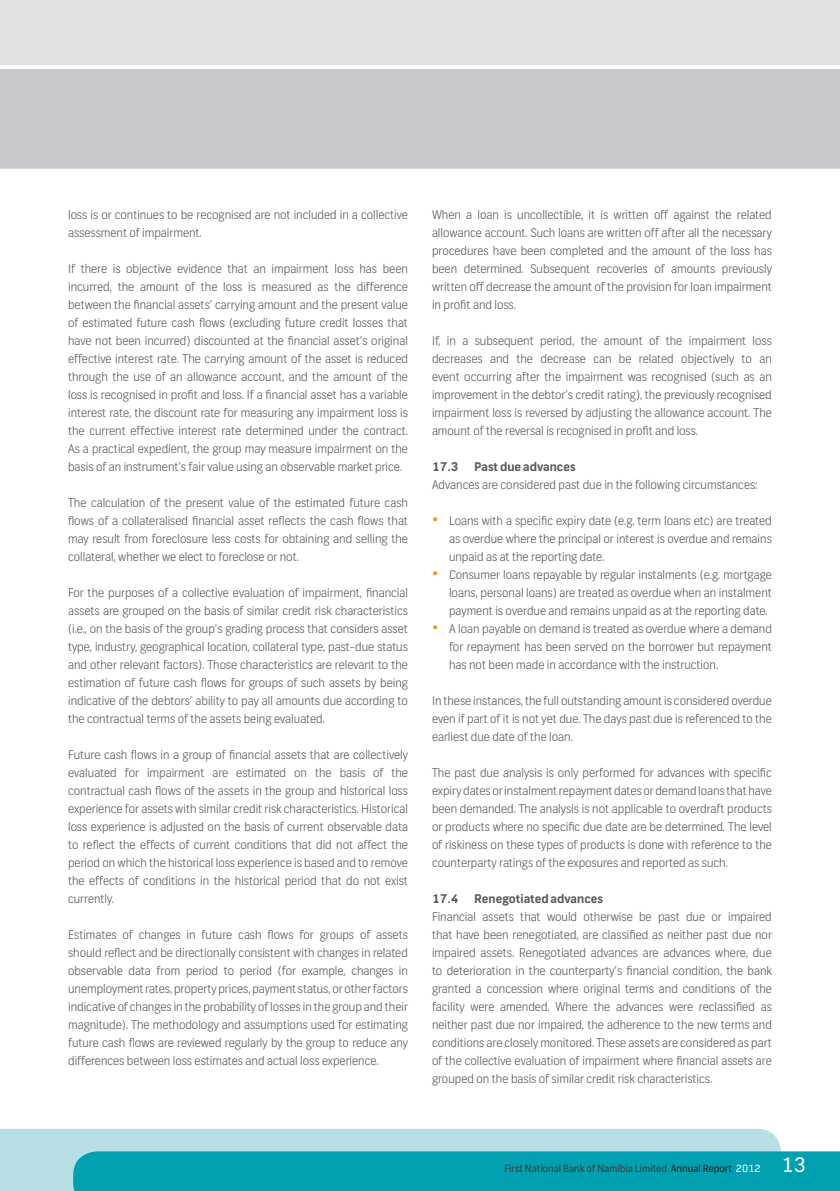
<style>
.page{position:relative;width:840px;height:1191px;background:#fff}
.page>*{position:absolute;margin:0;border:0;box-sizing:border-box;transform-origin:0 0}
.bodycopy{font:300 12px/18px "FNB Sans";color:#57585a;text-align:justify}
.bodycopy_bold{font:700 12px "FNB Sans";color:#57585a}
.t1{font:10px "FNB Sans";color:#3e3e3f}
.s1{font-size:18px;color:#f7931d}
.s2{color:#231f20}
.s3{color:#fff}
.s4{font-size:20px;color:#fff}
</style>
<div class="page">
<svg style="left:0;top:0;width:839px;height:169px;background:#d0d2d4"></svg>
<div style="left:0;top:1129px;width:780px;height:62px;background:#b8dfe6"></div>
<div style="left:73px;top:1151px;width:766px;height:40px;background:#00a0b0"></div>
<hr style="left:0;top:65px;width:839px;height:4px;background:#fff">
<p class="bodycopy" style="left:68px;top:206px;width:341px">loss is or continues to be recognised are not included in a collective assessment of impairment.</p>
<p class="bodycopy" style="left:68px;top:260px;width:341px">If there is objective evidence that an impairment loss has been incurred, the amount of the loss is measured as the difference between the financial assets’ carrying amount and the present value of estimated future cash flows (excluding future credit losses that have not been incurred) discounted at the financial asset’s original effective interest rate. The carrying amount of the asset is reduced through the use of an allowance account, and the amount of the loss is recognised in profit and loss. If a financial asset has a variable interest rate, the discount rate for measuring any impairment loss is the current effective interest rate determined under the contract.<br>As a practical expedient, the group may measure impairment on the basis of an instrument’s fair value using an observable market price.</p>
<p class="bodycopy" style="left:68px;top:494px;width:341px">The calculation of the present value of the estimated future cash flows of a collateralised financial asset reflects the cash flows that may result from foreclosure less costs for obtaining and selling the collateral, whether we elect to foreclose or not.</p>
<p class="bodycopy" style="left:68px;top:584px;width:341px">For the purposes of a collective evaluation of impairment, financial assets are grouped on the basis of similar credit risk characteristics (i.e., on the basis of the group’s grading process that considers asset type, industry, geographical location, collateral type, past-due status and other relevant factors). Those characteristics are relevant to the estimation of future cash flows for groups of such assets by being indicative of the debtors’ ability to pay all amounts due according to the contractual terms of the assets being evaluated.</p>
<p class="bodycopy" style="left:68px;top:746px;width:341px">Future cash flows in a group of financial assets that are collectively evaluated for impairment are estimated on the basis of the contractual cash flows of the assets in the group and historical loss experience for assets with similar credit risk characteristics. Historical loss experience is adjusted on the basis of current observable data to reflect the effects of current conditions that did not affect the period on which the historical loss experience is based and to remove the effects of conditions in the historical period that do not exist currently.</p>
<p class="bodycopy" style="left:68px;top:926px;width:341px">Estimates of changes in future cash flows for groups of assets should reflect and be directionally consistent with changes in related observable data from period to period (for example, changes in unemployment rates, property prices, payment status, or other factors indicative of changes in the probability of losses in the group and their magnitude). The methodology and assumptions used for estimating future cash flows are reviewed regularly by the group to reduce any differences between loss estimates and actual loss experience.</p>
<p class="bodycopy" style="left:432px;top:206px;width:341px">When a loan is uncollectible, it is written off against the related allowance account. Such loans are written off after all the necessary procedures have been completed and the amount of the loss has been determined. Subsequent recoveries of amounts previously written off decrease the amount of the provision for loan impairment in profit and loss.</p>
<p class="bodycopy" style="left:432px;top:332px;width:341px">If, in a subsequent period, the amount of the impairment loss decreases and the decrease can be related objectively to an event occurring after the impairment was recognised (such as an improvement in the debtor’s credit rating), the previously recognised impairment loss is reversed by adjusting the allowance account. The amount of the reversal is recognised in profit and loss.</p>
<p class="bodycopy_bold" style="left:432px;top:459px;width:28px">17.3</p>
<p class="bodycopy_bold" style="left:474px;top:459px;width:102px">Past due advances</p>
<p class="bodycopy" style="left:432px;top:476px;width:327px">Advances are considered past due in the following circumstances:</p>
<p class="bodycopy" style="left:449px;top:512px;width:324px;text-indent:-17px"><span class="s1">•</span> Loans with a specific expiry date (e.g. term loans etc) are treated as overdue where the principal or interest is overdue and remains unpaid as at the reporting date.</p>
<p class="bodycopy" style="left:449px;top:566px;width:324px;text-indent:-17px"><span class="s1">•</span> Consumer loans repayable by regular instalments (e.g. mortgage loans, personal loans) are treated as overdue when an instalment payment is overdue and remains unpaid as at the reporting date.</p>
<p class="bodycopy" style="left:449px;top:620px;width:324px;text-indent:-17px"><span class="s1">•</span> A loan payable on demand is treated as overdue where a demand for repayment has been served on the borrower but repayment has not been made in accordance with the instruction.</p>
<p class="bodycopy" style="left:432px;top:692px;width:341px">In these instances, the full outstanding amount is considered overdue even if part of it is not yet due. The days past due is referenced to the earliest due date of the loan.</p>
<p class="bodycopy" style="left:432px;top:764px;width:341px">The past due analysis is only performed for advances with specific expiry dates or instalment repayment dates or demand loans that have been demanded. The analysis is not applicable to overdraft products or products where no specific due date are be determined. The level of riskiness on these types of products is done with reference to the counterparty ratings of the exposures and reported as such.</p>
<p class="bodycopy_bold" style="left:432px;top:891px;width:28px">17.4</p>
<p class="bodycopy_bold" style="left:474px;top:891px;width:130px">Renegotiated advances</p>
<p class="bodycopy" style="left:432px;top:908px;width:341px">Financial assets that would otherwise be past due or impaired that have been renegotiated, are classified as neither past due nor impaired assets. Renegotiated advances are advances where, due to deterioration in the counterparty’s financial condition, the bank granted a concession where original terms and conditions of the facility were amended. Where the advances were reclassified as neither past due nor impaired, the adherence to the new terms and conditions are closely monitored. These assets are considered as part of the collective evaluation of impairment where financial assets are grouped on the basis of similar credit risk characteristics.</p>
<p class="t1" style="left:504px;top:1162px;width:303px">First National Bank of Namibia Limited <span class="s2">Annual Report</span> <span class="s3">2012</span> <span class="s4">13</span></p>
</div>
